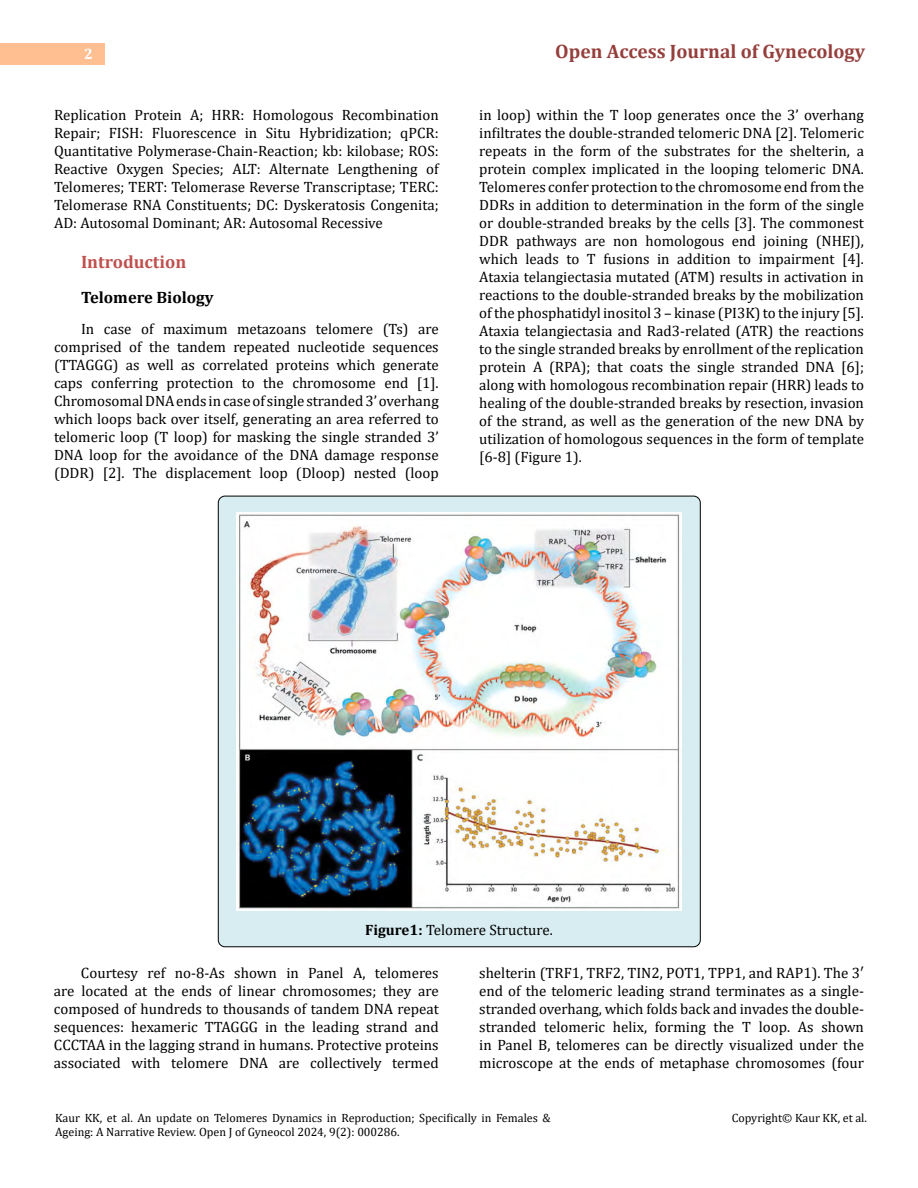
<style>
.page{position:relative;width:918px;height:1188px;background:#fff}
.page>*{position:absolute;margin:0;border:0;box-sizing:border-box;transform-origin:0 0}
.t1{font:700 19.5px "Cambria";color:#953f3c}
.t2{font:700 18px "Cambria";color:#c0504d}
.t3{font:700 16.5px "Cambria";color:#000}
.t4{font:15px/18px "Cambria";color:#000;text-align:justify}
.t5{font:700 15px "Cambria";color:#fff}
.t6{font:12px/14.2px "Cambria";color:#000}
.s1{font-weight:700}
</style>
<div class="page">
<div style="left:0;top:43px;width:105px;height:21px;background:#ffbf91"></div>
<div style="left:218px;top:496px;width:482px;height:451px;background:#d8edf2;border-radius:7px"></div>
<img style="left:237px;top:513px;width:444px;height:397px">
<p class="t5" style="left:84px;top:44px;width:10px">2</p>
<h1 class="t1" style="left:555px;top:38px;width:311px">Open Access Journal of Gynecology</h1>
<p class="t4" style="left:54px;top:105px;width:386px">Replication Protein A; HRR: Homologous Recombination Repair; FISH: Fluorescence in Situ Hybridization; qPCR:<br>Quantitative Polymerase-Chain-Reaction; kb: kilobase; ROS:<br>Reactive Oxygen Species; ALT: Alternate Lengthening of Telomeres; TERT: Telomerase Reverse Transcriptase; TERC:<br>Telomerase RNA Constituents; DC: Dyskeratosis Congenita; AD: Autosomal Dominant; AR: Autosomal Recessive</p>
<p class="t2" style="left:81px;top:249px;width:107px">Introduction</p>
<p class="t3" style="left:81px;top:285px;width:134px">Telomere Biology</p>
<p class="t4" style="left:54px;top:320px;width:386px;text-indent:27px">In case of maximum metazoans telomere (Ts) are comprised of the tandem repeated nucleotide sequences (TTAGGG) as well as correlated proteins which generate caps conferring protection to the chromosome end [1].<br>Chromosomal DNA ends in case of single stranded 3’ overhang which loops back over itself, generating an area referred to telomeric loop (T loop) for masking the single stranded 3’ DNA loop for the avoidance of the DNA damage response (DDR) [2]. The displacement loop (Dloop) nested (loop</p>
<p class="t4" style="left:479px;top:105px;width:386px">in loop) within the T loop generates once the 3’ overhang infiltrates the double-stranded telomeric DNA [2]. Telomeric repeats in the form of the substrates for the shelterin, a protein complex implicated in the looping telomeric DNA.<br>Telomeres confer protection to the chromosome end from the DDRs in addition to determination in the form of the single or double-stranded breaks by the cells [3]. The commonest DDR pathways are non homologous end joining (NHEJ), which leads to T fusions in addition to impairment [4].<br>Ataxia telangiectasia mutated (ATM) results in activation in reactions to the double-stranded breaks by the mobilization of the phosphatidyl inositol 3 – kinase (PI3K) to the injury [5].<br>Ataxia telangiectasia and Rad3-related (ATR) the reactions to the single stranded breaks by enrollment of the replication protein A (RPA); that coats the single stranded DNA [6]; along with homologous recombination repair (HRR) leads to healing of the double-stranded breaks by resection, invasion of the strand, as well as the generation of the new DNA by utilization of homologous sequences in the form of template [6-8] (Figure 1).</p>
<p class="t4" style="left:365px;top:921px;width:189px"><span class="s1">Figure1:</span> Telomere Structure.</p>
<p class="t4" style="left:54px;top:963px;width:386px;text-indent:27px">Courtesy ref no-8-As shown in Panel A, telomeres are located at the ends of linear chromosomes; they are composed of hundreds to thousands of tandem DNA repeat sequences: hexameric TTAGGG in the leading strand and CCCTAA in the lagging strand in humans. Protective proteins associated with telomere DNA are collectively termed</p>
<p class="t4" style="left:479px;top:963px;width:386px">shelterin (TRF1, TRF2, TIN2, POT1, TPP1, and RAP1). The 3′ end of the telomeric leading strand terminates as a single&shy;stranded overhang, which folds back and invades the double&shy;stranded telomeric helix, forming the T loop. As shown in Panel B, telomeres can be directly visualized under the microscope at the ends of metaphase chromosomes (four</p>
<p class="t6" style="left:55px;top:1111px;width:497px">Kaur KK, et al. An update on Telomeres Dynamics in Reproduction; Specifically in Females &amp;<br>Ageing: A Narrative Review. Open J of Gyneocol 2024, 9(2): 000286.</p>
<p class="t6" style="left:732px;top:1111px;width:137px">Copyright© Kaur KK, et al.</p>
</div>
